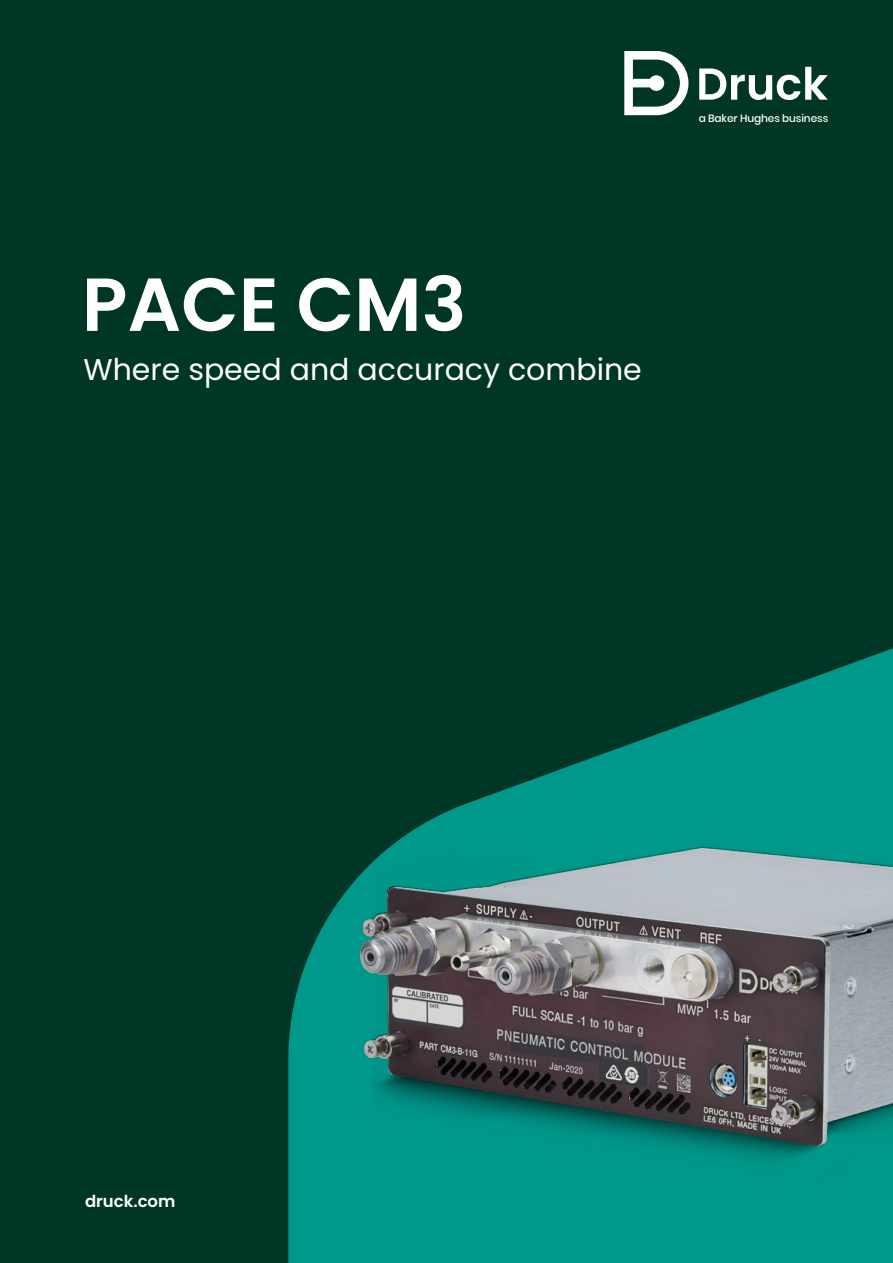
<style>
.page{position:relative;width:893px;height:1263px;background:#003626}
.page>*{position:absolute;margin:0;border:0;box-sizing:border-box;transform-origin:0 0}
.H0{font:600 75px "Poppins";color:#fff}
.t1{font:30px "Poppins";color:#fff}
.t2{font:600 16.5px "Poppins";color:#fff}
.t3{font:500 10.5px "Poppins";letter-spacing:-.01em;color:#fff}
</style>
<div class="page">
<svg style="left:624px;top:51px;width:64px;height:64px"></svg>
<svg style="left:699px;top:67px;width:129px;height:33px"></svg>
<svg style="left:288px;top:648px;width:605px;height:615px"></svg>
<img style="left:373px;top:663px;width:520px;height:598px">
<img style="left:327px;top:773px;width:566px;height:450px">
<p class="t3" style="left:699px;top:111px;width:131px">a Baker Hughes business</p>
<p class="H0" style="left:82px;top:261px;width:386px">PACE CM3</p>
<h2 class="t1" style="left:83px;top:352px;width:560px">Where speed and accuracy combine</h2>
<p class="t2" style="left:85px;top:1191px;width:92px">druck.com</p>
</div>
